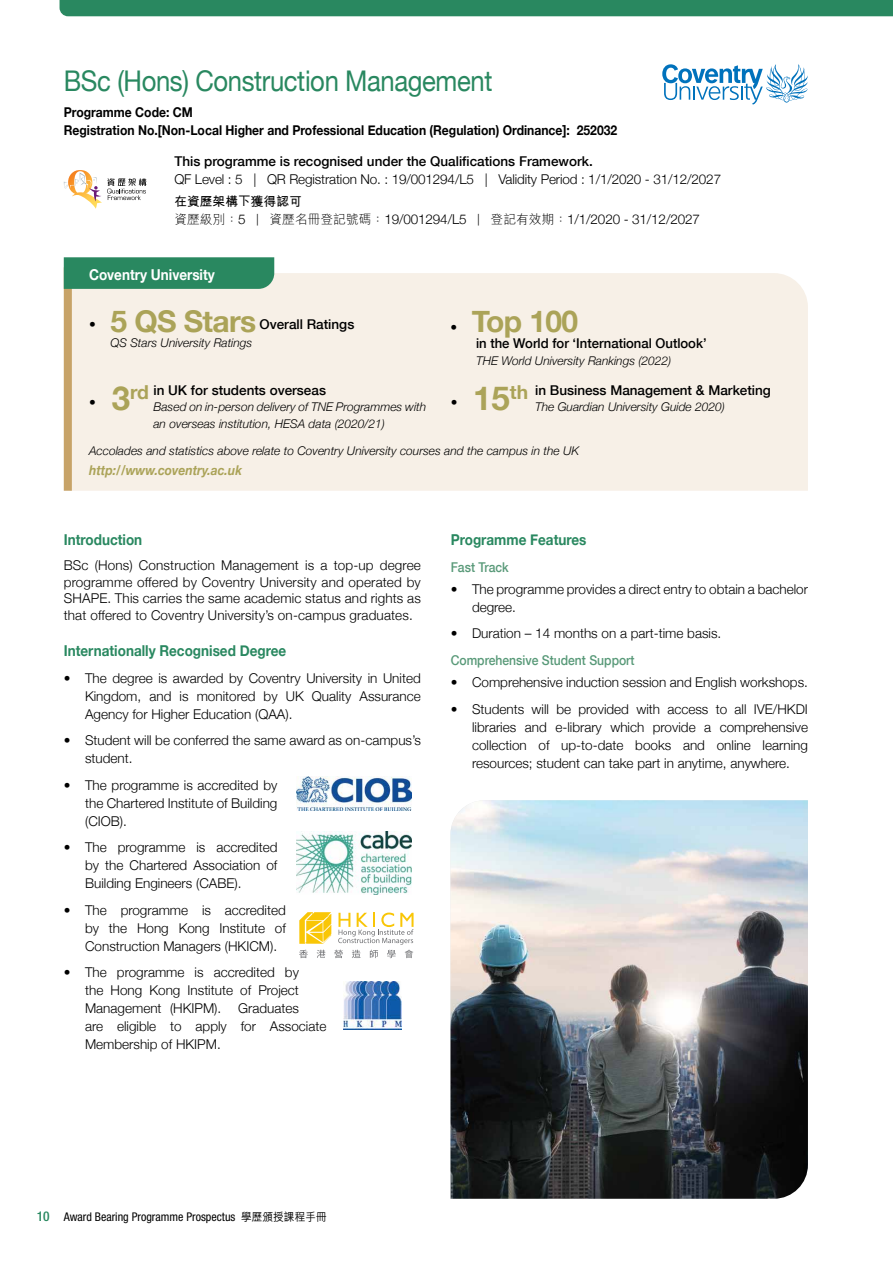
<style>
.page{position:relative;width:893px;height:1263px;background:#fff}
.page>*{position:absolute;margin:0;border:0;box-sizing:border-box;transform-origin:0 0}
.t1{font:700 33px "Helvetica Neue";color:#aba358}
.t2{font:700 30px "Helvetica Neue";letter-spacing:-.02em;color:#aba358}
.t3{font:28.5px "Helvetica Neue";letter-spacing:-.015em;color:#298860;scale:.9 1}
.t4{font:700 19.2px "Helvetica Neue";color:#aba358}
.t5{font:700 15px "Helvetica Neue";color:#298860;scale:.9 1}
.t6{font:700 15px "Helvetica Neue";color:#fff;scale:.9 1}
.t7{font:300 13.5px/18px "Helvetica Neue";color:#000;text-align:justify}
.t8{font:500 13.5px "Helvetica Neue";color:#000}
.t9{font:700 13.5px/18px "Helvetica Neue";color:#000;scale:.9 1}
.t10{font:500 13.5px "Helvetica Neue";color:#589978;scale:.9 1}
.t11{font:italic 700 13.5px "Helvetica Neue";color:#aba358;scale:.9 1}
.t12{font:700 12.75px "M Hei HK";color:#000}
.t13{font:italic 300 12px/16.5px "Helvetica Neue";color:#000}
.t14{font:condensed 12px "Helvetica Neue LT Std";color:#000}
.s1{font-family:"M Hei HK";font-size:12.75px}
.s2{font-weight:300;font-size:13.5px;color:#000}
.s3{font-size:33px}
.s4{font-weight:500;font-size:13.5px;color:#298860}
.s5{font-family:"M Hei HK";font-weight:500;font-stretch:normal;font-size:11.25px}
</style>
<div class="page">
<div style="left:60px;top:0;width:833px;height:16px;background:#298860"></div>
<svg style="left:64px;top:170px;width:82px;height:39px"></svg>
<svg style="left:662px;top:64px;width:146px;height:41px"></svg>
<img style="left:297px;top:776px;width:115px;height:34px">
<img style="left:297px;top:832px;width:115px;height:62px">
<img style="left:343px;top:981px;width:59px;height:48px">
<svg style="left:299px;top:912px;width:115px;height:46px"></svg>
<img style="left:450px;top:800px;width:358px;height:399px">
<div style="left:274px;top:273px;width:534px;height:218px;background:#f7f0e7"></div>
<svg style="left:64px;top:257px;width:210px;height:234px;background:#d8dece"></svg>
<h3 class="t3" style="left:64px;top:64px;width:478px">BSc (Hons) Construction Management</h3>
<p class="t9" style="left:64px;top:103px;width:616px">Programme Code: CM<br>Registration No.[Non-Local Higher and Professional Education (Regulation) Ordinance]: 252032</p>
<p class="t8" style="left:174px;top:153px;width:420px">This programme is recognised under the Qualifications Framework.</p>
<p class="t7" style="left:174px;top:170px;width:548px">QF Level : 5 | QR Registration No. : 19/001294/L5 | Validity Period : 1/1/2020 - 31/12/2027</p>
<p class="t12" style="left:174px;top:192px;width:129px">在資歷架構下獲得認可</p>
<p class="t7" style="left:174px;top:210px;width:527px"><span class="s1">資歷級別：</span>5 <span class="s1">| 資歷名冊登記號碼：</span>19/001294/L5 <span class="s1">| 登記有效期：</span>1/1/2020 - 31/12/2027</p>
<p class="t6" style="left:89px;top:265px;width:141px">Coventry University</p>
<h2 class="t2" style="left:89px;top:302px;width:169px"><span class="s2">•</span> 5 QS Stars</h2>
<p class="t8" style="left:260px;top:316px;width:96px">Overall Ratings</p>
<p class="t13" style="left:111px;top:335px;width:143px">QS Stars University Ratings</p>
<p class="t8" style="left:153px;top:382px;width:174px">in UK for students overseas</p>
<p class="t13" style="left:153px;top:398px;width:274px">Based on in-person delivery of TNE Programmes with an overseas institution, HESA data (2020/21)</p>
<h2 class="t2" style="left:450px;top:302px;width:129px"><span class="s2">•</span> Top 100</h2>
<p class="t8" style="left:476px;top:335px;width:232px">in the World for ‘International Outlook’</p>
<p class="t13" style="left:476px;top:352px;width:197px">THE World University Rankings (2022)</p>
<p class="t8" style="left:535px;top:382px;width:237px">in Business Management &amp; Marketing</p>
<p class="t13" style="left:535px;top:398px;width:191px">The Guardian University Guide 2020)</p>
<h3 class="t4" style="left:89px;top:380px;width:61px"><sub>•</sub> <span class="s3">3</span>rd</h3>
<p class="t13" style="left:89px;top:442px;width:492px">Accolades and statistics above relate to Coventry University courses and the campus in the UK</p>
<p class="t11" style="left:89px;top:461px;width:172px">http://www.coventry.ac.uk</p>
<h1 class="t1" style="left:451px;top:378px;width:79px"><span class="s2">•</span> 15<sup>th</sup></h1>
<p class="t5" style="left:64px;top:530px;width:89px">Introduction</p>
<p class="t7" style="left:64px;top:557px;width:359px;line-height:16.5px">BSc (Hons) Construction Management is a top-up degree programme offered by Coventry University and operated by SHAPE. This carries the same academic status and rights as that offered to Coventry University’s on-campus graduates.</p>
<p class="t5" style="left:64px;top:641px;width:249px">Internationally Recognised Degree</p>
<p class="t7" style="left:85px;top:668px;width:337px;text-indent:-21px">• The degree is awarded by Coventry University in United Kingdom, and is monitored by UK Quality Assurance Agency for Higher Education (QAA).</p>
<p class="t7" style="left:85px;top:731px;width:337px;text-indent:-21px">• Student will be conferred the same award as on-campus’s student.</p>
<p class="t7" style="left:85px;top:775px;width:194px;text-indent:-21px">• The programme is accredited by the Chartered Institute of Building (CIOB).</p>
<p class="t7" style="left:85px;top:838px;width:194px;text-indent:-21px">• The programme is accredited by the Chartered Association of Building Engineers (CABE).</p>
<p class="t7" style="left:85px;top:900px;width:202px;text-indent:-21px">• The programme is accredited by the Hong Kong Institute of Construction Managers (HKICM).</p>
<p class="t7" style="left:85px;top:963px;width:243px;text-align:left;text-indent:-21px">• The programme is accredited by<br>the Hong Kong Institute of Project<br>Management (HKIPM). Graduates<br>are eligible to apply for Associate<br>Membership of HKIPM.</p>
<p class="t5" style="left:451px;top:530px;width:152px">Programme Features</p>
<p class="t10" style="left:451px;top:559px;width:66px">Fast Track</p>
<p class="t7" style="left:472px;top:580px;width:337px;text-indent:-21px">• The programme provides a direct entry to obtain a bachelor degree.</p>
<p class="t7" style="left:451px;top:624px;width:272px">• Duration – 14 months on a part-time basis.</p>
<p class="t10" style="left:451px;top:652px;width:206px">Comprehensive Student Support</p>
<p class="t7" style="left:451px;top:673px;width:359px">• Comprehensive induction session and English workshops.</p>
<p class="t7" style="left:472px;top:699px;width:337px;text-indent:-21px">• Students will be provided with access to all IVE/HKDI libraries and e-library which provide a comprehensive collection of up-to-date books and online learning resources; student can take part in anytime, anywhere.</p>
<p class="t14" style="left:37px;top:1210px;width:292px"><span class="s4">10</span> Award Bearing Programme Prospectus <span class="s5">學歷頒授課程手冊</span></p>
</div>
